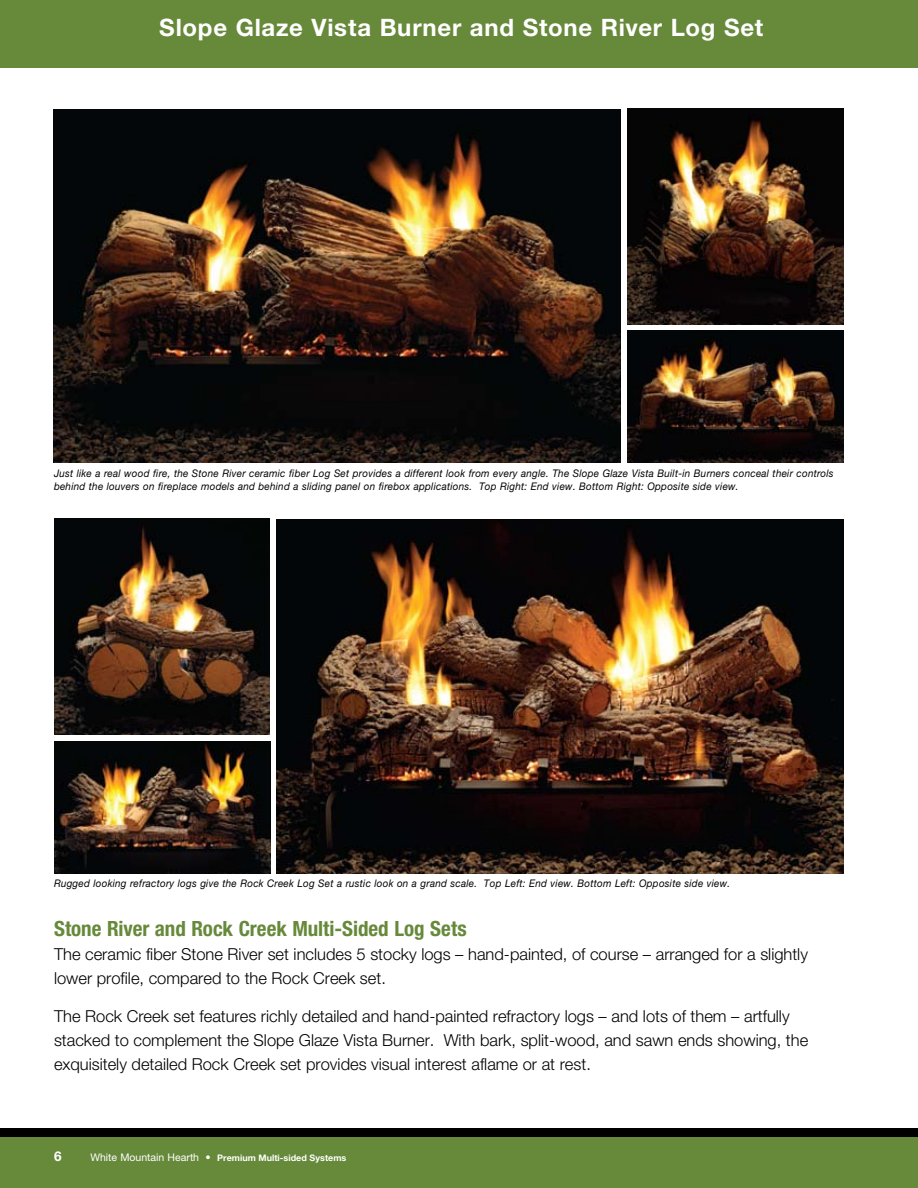
<style>
.page{position:relative;width:918px;height:1188px;background:#fff}
.page>*{position:absolute;margin:0;border:0;box-sizing:border-box;transform-origin:0 0}
.t1{font:700 24px "Helvetica Neue";letter-spacing:.03em;color:#fff}
.t2{font:700 condensed 21px "Helvetica Neue";color:#66893a}
.t3{font:300 16.5px/24px "Helvetica Neue";color:#000}
.t4{font:700 13.5px "Helvetica Neue";color:#fff}
.t5{font:italic 10.5px/12.6px "Helvetica Neue";letter-spacing:.025em;color:#000;scale:.94 1}
.t6{font:700 9px "Helvetica Neue";color:#fff}
.s1{font-weight:400;font-size:10.5px}
</style>
<div class="page">
<div style="left:0;top:0;width:918px;height:68px;background:#66893a"></div>
<div style="left:0;top:1128px;width:918px;height:60px;background:#000"></div>
<div style="left:0;top:1137px;width:918px;height:51px;background:#66893a"></div>
<img style="left:54px;top:109px;width:567px;height:354px">
<img style="left:277px;top:520px;width:567px;height:353px">
<img style="left:628px;top:331px;width:216px;height:132px">
<img style="left:54px;top:741px;width:216px;height:132px">
<img style="left:628px;top:108px;width:216px;height:216px">
<img style="left:54px;top:518px;width:216px;height:216px">
<h1 class="t1" style="left:159px;top:12px;width:606px">Slope Glaze Vista Burner and Stone River Log Set</h1>
<p class="t5" style="left:54px;top:467px;width:831px">Just like a real wood fire, the Stone River ceramic fiber Log Set provides a different look from every angle. The Slope Glaze Vista Built-in Burners conceal their controls behind the louvers on fireplace models and behind a sliding panel on firebox applications. Top Right: End view. Bottom Right: Opposite side view.</p>
<p class="t5" style="left:54px;top:877px;width:721px">Rugged looking refractory logs give the Rock Creek Log Set a rustic look on a grand scale. Top Left: End view. Bottom Left: Opposite side view.</p>
<h2 class="t2" style="left:54px;top:916px;width:414px">Stone River and Rock Creek Multi-Sided Log Sets</h2>
<h3 class="t3" style="left:54px;top:942px;width:756px">The ceramic fiber Stone River set includes 5 stocky logs – hand-painted, of course – arranged for a slightly lower profile, compared to the Rock Creek set.</h3>
<p class="t3" style="left:54px;top:1003px;width:756px">The Rock Creek set features richly detailed and hand-painted refractory logs – and lots of them – artfully stacked to complement the Slope Glaze Vista Burner. With bark, split-wood, and sawn ends showing, the exquisitely detailed Rock Creek set provides visual interest aflame or at rest.</p>
<p class="t4" style="left:54px;top:1148px;width:9px">6</p>
<p class="t6" style="left:90px;top:1152px;width:257px"><span class="s1">White Mountain Hearth •</span> Premium Multi-sided Systems</p>
</div>
